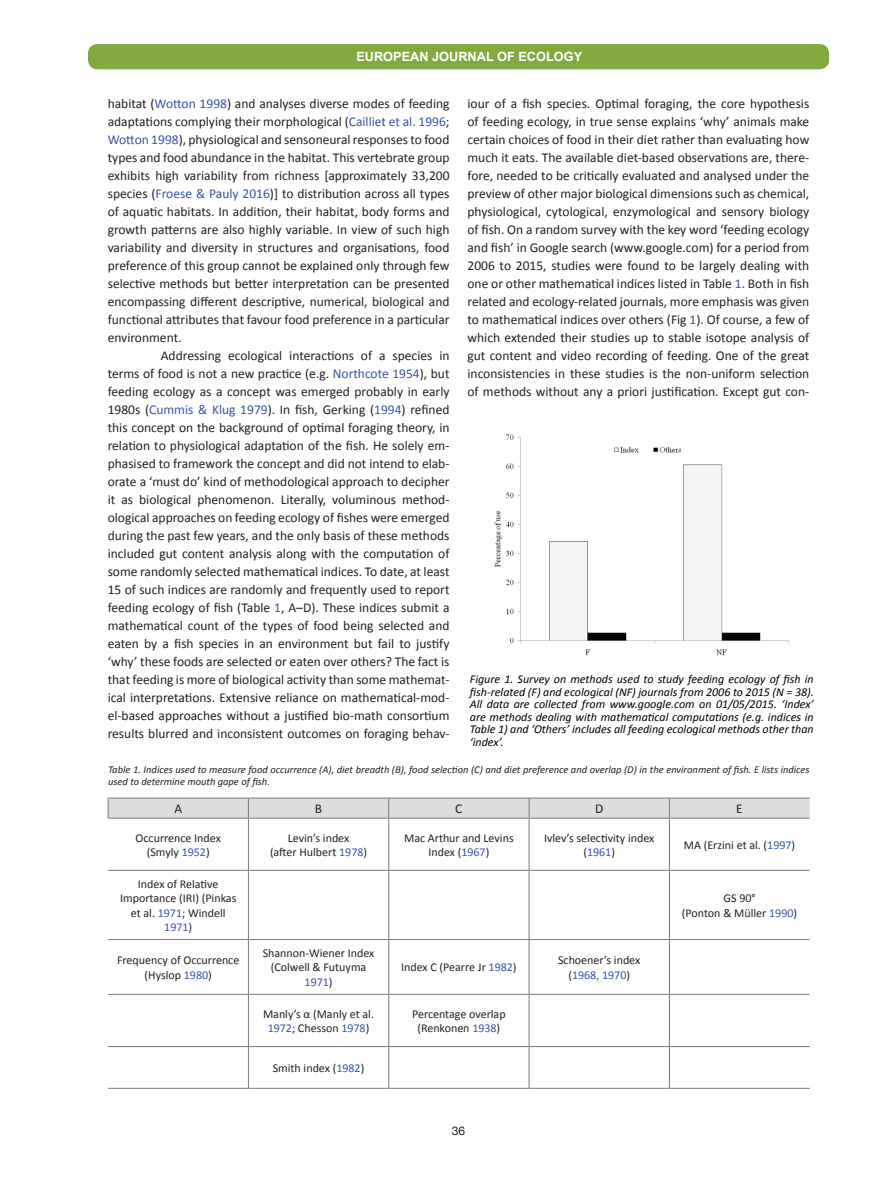
<style>
.page{position:relative;width:893px;height:1178px;background:#fff}
.page>*{position:absolute;margin:0;border:0;box-sizing:border-box;transform-origin:0 0}
.t1{font:13.5px/18px "Calibri";color:#231f20;text-align:justify}
.t2{font:700 12.75px "Arial";color:#fff}
.t3{font:12px/14.4px "Calibri";color:#231f20;text-align:center}
.t4{font:italic 12px/12.6px "Calibri";color:#000;text-align:justify}
.t5{font:12px "Helvetica Neue";color:#231f20}
.t6{font:italic 10.5px/12.6px "Calibri";color:#231f20}
.s1{color:#3853a3}
</style>
<div class="page">
<div style="left:87px;top:43px;width:743px;height:27px;background:#81a940;border-radius:10px"></div>
<div style="left:86px;top:43px;width:745px;height:28px;border:2px solid #fff;border-radius:10px"></div>
<img style="left:494px;top:434px;width:296px;height:222px">
<hr style="left:248px;top:818px;width:1px;height:52px;background:#76787b">
<hr style="left:388px;top:818px;width:1px;height:52px;background:#76787b">
<hr style="left:529px;top:818px;width:1px;height:52px;background:#76787b">
<hr style="left:669px;top:818px;width:1px;height:52px;background:#76787b">
<hr style="left:108px;top:870px;width:140px;height:1px;background:#76787b">
<hr style="left:248px;top:870px;width:141px;height:1px;background:#76787b">
<hr style="left:248px;top:871px;width:1px;height:68px;background:#76787b">
<hr style="left:389px;top:870px;width:140px;height:1px;background:#76787b">
<hr style="left:388px;top:871px;width:1px;height:68px;background:#76787b">
<hr style="left:529px;top:870px;width:140px;height:1px;background:#76787b">
<hr style="left:529px;top:871px;width:1px;height:68px;background:#76787b">
<hr style="left:669px;top:870px;width:141px;height:1px;background:#76787b">
<hr style="left:669px;top:871px;width:1px;height:68px;background:#76787b">
<hr style="left:108px;top:939px;width:140px;height:1px;background:#76787b">
<hr style="left:248px;top:939px;width:141px;height:1px;background:#76787b">
<hr style="left:248px;top:940px;width:1px;height:54px;background:#76787b">
<hr style="left:389px;top:939px;width:140px;height:1px;background:#76787b">
<hr style="left:388px;top:940px;width:1px;height:54px;background:#76787b">
<hr style="left:529px;top:939px;width:140px;height:1px;background:#76787b">
<hr style="left:529px;top:940px;width:1px;height:54px;background:#76787b">
<hr style="left:669px;top:939px;width:141px;height:1px;background:#76787b">
<hr style="left:669px;top:940px;width:1px;height:54px;background:#76787b">
<hr style="left:108px;top:994px;width:140px;height:1px;background:#76787b">
<hr style="left:248px;top:994px;width:141px;height:1px;background:#76787b">
<hr style="left:248px;top:995px;width:1px;height:51px;background:#76787b">
<hr style="left:389px;top:994px;width:140px;height:1px;background:#76787b">
<hr style="left:388px;top:995px;width:1px;height:51px;background:#76787b">
<hr style="left:529px;top:994px;width:140px;height:1px;background:#76787b">
<hr style="left:529px;top:995px;width:1px;height:51px;background:#76787b">
<hr style="left:669px;top:994px;width:141px;height:1px;background:#76787b">
<hr style="left:669px;top:995px;width:1px;height:51px;background:#76787b">
<hr style="left:108px;top:1046px;width:140px;height:1px;background:#76787b">
<hr style="left:248px;top:1046px;width:141px;height:1px;background:#76787b">
<hr style="left:248px;top:1047px;width:1px;height:41px;background:#76787b">
<hr style="left:389px;top:1046px;width:140px;height:1px;background:#76787b">
<hr style="left:388px;top:1047px;width:1px;height:41px;background:#76787b">
<hr style="left:529px;top:1046px;width:140px;height:1px;background:#76787b">
<hr style="left:529px;top:1047px;width:1px;height:41px;background:#76787b">
<hr style="left:669px;top:1046px;width:141px;height:1px;background:#76787b">
<hr style="left:669px;top:1047px;width:1px;height:41px;background:#76787b">
<hr style="left:108px;top:1088px;width:140px;height:1px;background:#76787b">
<hr style="left:248px;top:1088px;width:141px;height:1px;background:#76787b">
<hr style="left:389px;top:1088px;width:140px;height:1px;background:#76787b">
<hr style="left:529px;top:1088px;width:140px;height:1px;background:#76787b">
<hr style="left:669px;top:1088px;width:141px;height:1px;background:#76787b">
<svg style="left:108px;top:798px;width:702px;height:20px;background:#d8d9db"></svg>
<hr style="left:248px;top:798px;width:141px;height:1px;background:#76787b">
<hr style="left:389px;top:798px;width:140px;height:1px;background:#76787b">
<hr style="left:529px;top:798px;width:140px;height:1px;background:#76787b">
<hr style="left:669px;top:798px;width:141px;height:1px;background:#76787b">
<hr style="left:108px;top:818px;width:140px;height:1px;background:#76787b">
<hr style="left:248px;top:818px;width:141px;height:1px;background:#76787b">
<hr style="left:389px;top:818px;width:140px;height:1px;background:#76787b">
<hr style="left:529px;top:818px;width:140px;height:1px;background:#76787b">
<hr style="left:669px;top:818px;width:141px;height:1px;background:#76787b">
<p class="t2" style="left:356px;top:48px;width:227px">EUROPEAN JOURNAL OF ECOLOGY</p>
<p class="t1" style="left:467px;top:94px;width:343px">iour of a fish species. Optimal foraging, the core hypothesis of feeding ecology, in true sense explains ‘why’ animals make certain choices of food in their diet rather than evaluating how much it eats. The available diet-based observations are, there&shy;fore, needed to be critically evaluated and analysed under the preview of other major biological dimensions such as chemical, physiological, cytological, enzymological and sensory biology of fish. On a random survey with the key word ‘feeding ecology and fish’ in Google search (www.google.com) for a period from 2006 to 2015, studies were found to be largely dealing with one or other mathematical indices listed in Table <span class="s1">1</span>. Both in fish related and ecology-related journals, more emphasis was given to mathematical indices over others (Fig <span class="s1">1</span>). Of course, a few of which extended their studies up to stable isotope analysis of gut content and video recording of feeding. One of the great inconsistencies in these studies is the non-uniform selection of methods without any a priori justification. Except gut con-</p>
<p class="t1" style="left:108px;top:95px;width:343px">habitat (<span class="s1">Wotton 1998</span>) and analyses diverse modes of feeding adaptations complying their morphological (<span class="s1">Cailliet et al. 1996</span>; <span class="s1">Wotton 1998</span>), physiological and sensoneural responses to food types and food abundance in the habitat. This vertebrate group exhibits high variability from richness [approximately 33,200 species (<span class="s1">Froese &amp; Pauly 2016</span>)] to distribution across all types of aquatic habitats. In addition, their habitat, body forms and growth patterns are also highly variable. In view of such high variability and diversity in structures and organisations, food preference of this group cannot be explained only through few selective methods but better interpretation can be presented encompassing different descriptive, numerical, biological and functional attributes that favour food preference in a particular environment.</p>
<p class="t1" style="left:108px;top:347px;width:343px;text-indent:53px">Addressing ecological interactions of a species in terms of food is not a new practice (e.g. <span class="s1">Northcote 1954</span>), but feeding ecology as a concept was emerged probably in early 1980s (<span class="s1">Cummis &amp; Klug 1979</span>). In fish, Gerking (<span class="s1">1994</span>) refined this concept on the background of optimal foraging theory, in relation to physiological adaptation of the fish. He solely em&shy;phasised to framework the concept and did not intend to elab&shy;orate a ‘must do’ kind of methodological approach to decipher it as biological phenomenon. Literally, voluminous method&shy;ological approaches on feeding ecology of fishes were emerged during the past few years, and the only basis of these methods included gut content analysis along with the computation of some randomly selected mathematical indices. To date, at least 15 of such indices are randomly and frequently used to report feeding ecology of fish (Table <span class="s1">1</span>, A–D). These indices submit a mathematical count of the types of food being selected and eaten by a fish species in an environment but fail to justify ‘why’ these foods are selected or eaten over others? The fact is that feeding is more of biological activity than some mathemat&shy;ical interpretations. Extensive reliance on mathematical-mod&shy;el-based approaches without a justified bio-math consortium results blurred and inconsistent outcomes on foraging behav-</p>
<p class="t4" style="left:470px;top:672px;width:345px">Figure 1. Survey on methods used to study feeding ecology of fish in fish-related (F) and ecological (NF) journals from 2006 to 2015 (N = 38).<br>All data are collected from www.google.com on 01/05/2015. ‘Index’ are methods dealing with mathematical computations (e.g. indices in Table 1) and ‘Others’ includes all feeding ecological methods other than ‘index’.</p>
<p class="t6" style="left:108px;top:762px;width:703px">Table 1. Indices used to measure food occurrence (A), diet breadth (B), food selection (C) and diet preference and overlap (D) in the environment of fish. E lists indices used to determine mouth gape of fish.</p>
<p class="t1" style="left:174px;top:800px;width:9px">A</p>
<p class="t1" style="left:315px;top:800px;width:9px">B</p>
<p class="t1" style="left:455px;top:800px;width:9px">C</p>
<p class="t1" style="left:595px;top:800px;width:10px">D</p>
<p class="t1" style="left:736px;top:800px;width:8px">E</p>
<p class="t3" style="left:136px;top:830px;width:87px">Occurrence Index (Smyly <span class="s1">1952</span>)</p>
<p class="t3" style="left:270px;top:830px;width:99px">Levin’s index<br>(after Hulbert <span class="s1">1978</span>)</p>
<p class="t3" style="left:404px;top:830px;width:111px">Mac Arthur and Levins<br>Index (<span class="s1">1967</span>)</p>
<p class="t3" style="left:544px;top:830px;width:112px">Ivlev’s selectivity index (<span class="s1">1961</span>)</p>
<p class="t3" style="left:684px;top:837px;width:113px">MA (Erzini et al. (<span class="s1">1997</span>)</p>
<p class="t3" style="left:120px;top:877px;width:118px">Index of Relative<br>Importance (IRI) (Pinkas et al. <span class="s1">1971</span>; Windell<br><span class="s1">1971</span>)</p>
<p class="t3" style="left:682px;top:891px;width:117px">GS 90°<br>(Ponton &amp; Müller <span class="s1">1990</span>)</p>
<p class="t3" style="left:117px;top:953px;width:124px">Frequency of Occurrence (Hyslop <span class="s1">1980</span>)</p>
<p class="t3" style="left:263px;top:946px;width:113px">Shannon-Wiener Index (Colwell &amp; Futuyma<br><span class="s1">1971</span>)</p>
<p class="t3" style="left:401px;top:960px;width:117px">Index C (Pearre Jr <span class="s1">1982</span>)</p>
<p class="t3" style="left:558px;top:953px;width:84px">Schoener’s index (<span class="s1">1968, 1970</span>)</p>
<p class="t3" style="left:263px;top:1006px;width:113px">Manly’s α (Manly et al.<br><span class="s1">1972</span>; Chesson <span class="s1">1978</span>)</p>
<p class="t3" style="left:412px;top:1006px;width:95px">Percentage overlap (Renkonen <span class="s1">1938</span>)</p>
<p class="t3" style="left:273px;top:1061px;width:93px">Smith index (<span class="s1">1982</span>)</p>
<p class="t5" style="left:452px;top:1122px;width:15px">36</p>
</div>
